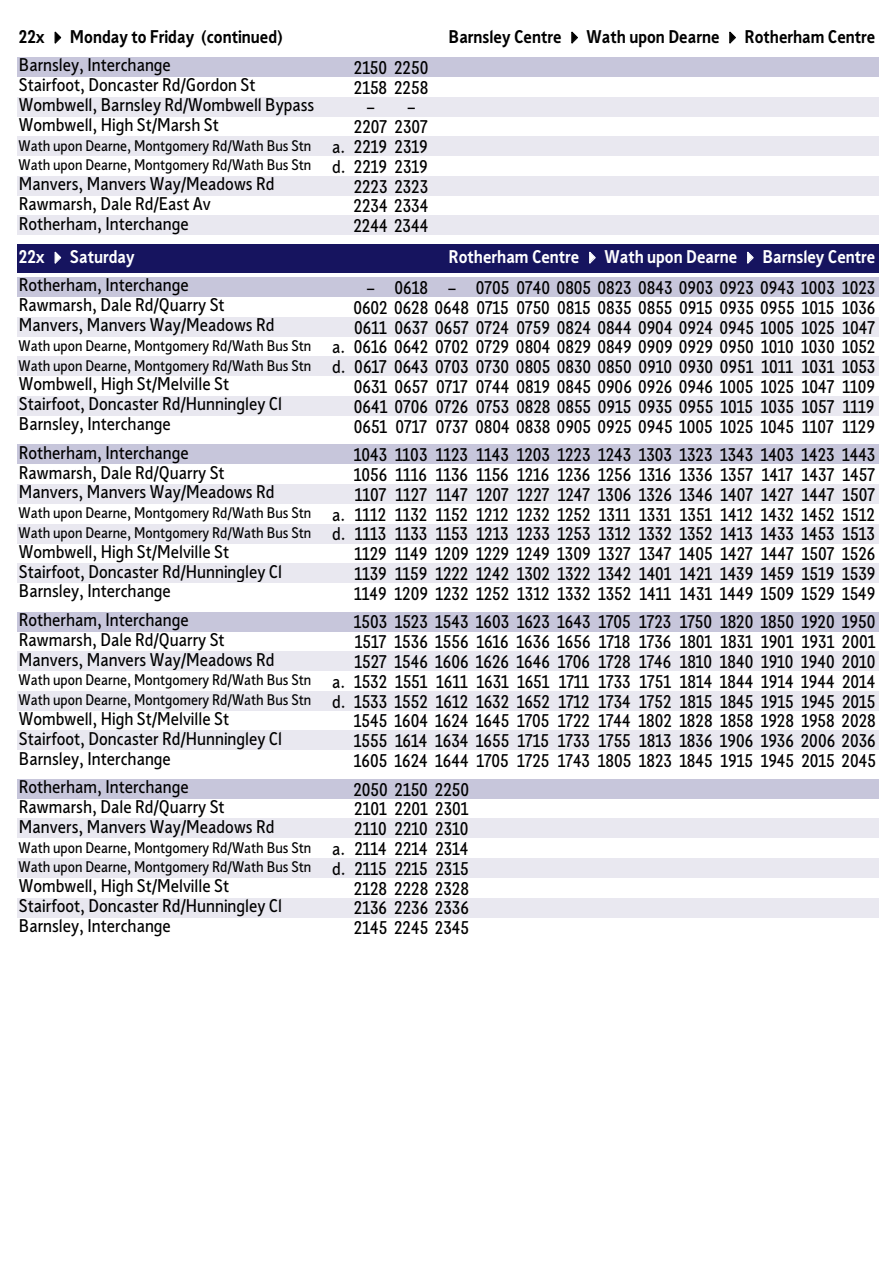
<style>
.page{position:relative;width:893px;height:1263px;background:#fff}
.page>*{position:absolute;margin:0;border:0;box-sizing:border-box;transform-origin:0 0}
.t1{font:18px/19.8px "Sheffield Sans 2";color:#000;text-align:justify}
.t2{font:700 18px/28.2px "Sheffield Sans 2";color:#000}
.t3{font:700 18px "Sheffield Sans 2";color:#fff}
.t4{font:15px/19.8px "Sheffield Sans 2";color:#000}
.s1{font-weight:400}
.s2{font-size:18px}
.s3{font-weight:700;color:#fff}
.s4{color:#fff}
.s5{font-size:15px}
</style>
<div class="page">
<div style="left:17px;top:57px;width:861px;height:20px;background:#c7c6db"></div>
<div style="left:17px;top:97px;width:861px;height:20px;background:#e9e8f0"></div>
<div style="left:17px;top:136px;width:861px;height:20px;background:#e9e8f0"></div>
<div style="left:17px;top:176px;width:861px;height:20px;background:#e9e8f0"></div>
<div style="left:17px;top:215px;width:861px;height:20px;background:#e9e8f0"></div>
<div style="left:17px;top:244px;width:861px;height:29px;background:#16145f"></div>
<div style="left:17px;top:277px;width:861px;height:20px;background:#c7c6db"></div>
<div style="left:17px;top:317px;width:861px;height:20px;background:#e9e8f0"></div>
<div style="left:17px;top:356px;width:861px;height:20px;background:#e9e8f0"></div>
<div style="left:17px;top:396px;width:861px;height:20px;background:#e9e8f0"></div>
<div style="left:17px;top:444px;width:861px;height:20px;background:#c7c6db"></div>
<div style="left:17px;top:484px;width:861px;height:20px;background:#e9e8f0"></div>
<div style="left:17px;top:524px;width:861px;height:19px;background:#e9e8f0"></div>
<div style="left:17px;top:563px;width:861px;height:20px;background:#e9e8f0"></div>
<div style="left:17px;top:612px;width:861px;height:19px;background:#c7c6db"></div>
<div style="left:17px;top:651px;width:861px;height:20px;background:#e9e8f0"></div>
<div style="left:17px;top:691px;width:861px;height:20px;background:#e9e8f0"></div>
<div style="left:17px;top:730px;width:861px;height:20px;background:#e9e8f0"></div>
<div style="left:17px;top:779px;width:861px;height:20px;background:#c7c6db"></div>
<div style="left:17px;top:818px;width:861px;height:20px;background:#e9e8f0"></div>
<div style="left:17px;top:858px;width:861px;height:20px;background:#e9e8f0"></div>
<div style="left:17px;top:898px;width:861px;height:19px;background:#e9e8f0"></div>
<p class="t2" style="left:19px;top:22px;width:266px">22x ✔ Monday to Friday (continued)<br><span class="s1">Barnsley, Interchange</span></p>
<p class="t1" style="left:354px;top:57px;width:76px">2150 2250</p>
<p class="t2" style="left:449px;top:22px;width:428px">Barnsley Centre ✔ Wath upon Dearne ✔ Rotherham Centre</p>
<p class="t1" style="left:19px;top:75px;width:238px">Stairfoot, Doncaster Rd/Gordon St</p>
<p class="t1" style="left:354px;top:77px;width:76px">2158 2258</p>
<p class="t1" style="left:19px;top:94px;width:297px">Wombwell, Barnsley Rd/Wombwell Bypass</p>
<p class="t1" style="left:367px;top:97px;width:49px">– –</p>
<p class="t1" style="left:19px;top:114px;width:201px">Wombwell, High St/Marsh St</p>
<p class="t1" style="left:354px;top:117px;width:75px">2207 2307</p>
<p class="t4" style="left:19px;top:135px;width:411px">Wath upon Dearne, Montgomery Rd/Wath Bus Stn <span class="s2">a. 2219 2319<br></span>Wath upon Dearne, Montgomery Rd/Wath Bus Stn <span class="s2">d. 2219 2319</span></p>
<p class="t1" style="left:19px;top:174px;width:257px">Manvers, Manvers Way/Meadows Rd</p>
<p class="t1" style="left:354px;top:176px;width:76px">2223 2323</p>
<p class="t1" style="left:19px;top:193px;width:193px">Rawmarsh, Dale Rd/East Av</p>
<p class="t1" style="left:354px;top:196px;width:76px">2234 2334</p>
<p class="t1" style="left:19px;top:213px;width:171px">Rotherham, Interchange</p>
<p class="t1" style="left:353px;top:216px;width:76px">2244 2344</p>
<p class="t1" style="left:19px;top:242px;width:171px;line-height:28.2px"><span class="s3">22x</span> <span class="s4">✔</span> <span class="s3">Saturday<br></span>Rotherham, Interchange</p>
<p class="t3" style="left:449px;top:245px;width:428px">Rotherham Centre ✔ Wath upon Dearne ✔ Barnsley Centre</p>
<p class="t1" style="left:367px;top:277px;width:510px">– 0618 – 0705 0740 0805 0823 0843 0903 0923 0943 1003 1023</p>
<p class="t1" style="left:19px;top:295px;width:207px">Rawmarsh, Dale Rd/Quarry St</p>
<p class="t1" style="left:353px;top:297px;width:524px">0602 0628 0648 0715 0750 0815 0835 0855 0915 0935 0955 1015 1036</p>
<p class="t1" style="left:19px;top:314px;width:257px">Manvers, Manvers Way/Meadows Rd</p>
<p class="t1" style="left:19px;top:317px;width:858px;text-indent:336px">0611 0637 0657 0724 0759 0824 0844 0904 0924 0945 1005 1025 1047<br><span class="s5">Wath upon Dearne, Montgomery Rd/Wath Bus Stn</span> a. 0616 0642 0702 0729 0804 0829 0849 0909 0929 0950 1010 1030 1052<br><span class="s5">Wath upon Dearne, Montgomery Rd/Wath Bus Stn</span> d. 0617 0643 0703 0730 0805 0830 0850 0910 0930 0951 1011 1031 1053</p>
<p class="t1" style="left:19px;top:374px;width:212px">Wombwell, High St/Melville St</p>
<p class="t1" style="left:354px;top:376px;width:523px">0631 0657 0717 0744 0819 0845 0906 0926 0946 1005 1025 1047 1109</p>
<p class="t1" style="left:19px;top:394px;width:265px">Stairfoot, Doncaster Rd/Hunningley Cl</p>
<p class="t1" style="left:354px;top:396px;width:522px">0641 0706 0726 0753 0828 0855 0915 0935 0955 1015 1035 1057 1119</p>
<p class="t1" style="left:19px;top:413px;width:153px">Barnsley, Interchange</p>
<p class="t1" style="left:354px;top:416px;width:523px">0651 0717 0737 0804 0838 0905 0925 0945 1005 1025 1045 1107 1129</p>
<p class="t1" style="left:19px;top:442px;width:171px">Rotherham, Interchange</p>
<p class="t1" style="left:354px;top:444px;width:523px">1043 1103 1123 1143 1203 1223 1243 1303 1323 1343 1403 1423 1443</p>
<p class="t1" style="left:19px;top:462px;width:207px">Rawmarsh, Dale Rd/Quarry St</p>
<p class="t1" style="left:354px;top:464px;width:523px">1056 1116 1136 1156 1216 1236 1256 1316 1336 1357 1417 1437 1457</p>
<p class="t1" style="left:19px;top:482px;width:257px">Manvers, Manvers Way/Meadows Rd</p>
<p class="t1" style="left:19px;top:484px;width:858px;text-indent:336px">1107 1127 1147 1207 1227 1247 1306 1326 1346 1407 1427 1447 1507<br><span class="s5">Wath upon Dearne, Montgomery Rd/Wath Bus Stn</span> a. 1112 1132 1152 1212 1232 1252 1311 1331 1351 1412 1432 1452 1512<br><span class="s5">Wath upon Dearne, Montgomery Rd/Wath Bus Stn</span> d. 1113 1133 1153 1213 1233 1253 1312 1332 1352 1413 1433 1453 1513</p>
<p class="t1" style="left:19px;top:541px;width:212px">Wombwell, High St/Melville St</p>
<p class="t1" style="left:354px;top:543px;width:522px">1129 1149 1209 1229 1249 1309 1327 1347 1405 1427 1447 1507 1526</p>
<p class="t1" style="left:19px;top:561px;width:265px">Stairfoot, Doncaster Rd/Hunningley Cl</p>
<p class="t1" style="left:354px;top:563px;width:523px">1139 1159 1222 1242 1302 1322 1342 1401 1421 1439 1459 1519 1539</p>
<p class="t1" style="left:19px;top:581px;width:153px">Barnsley, Interchange</p>
<p class="t1" style="left:354px;top:583px;width:523px">1149 1209 1232 1252 1312 1332 1352 1411 1431 1449 1509 1529 1549</p>
<p class="t1" style="left:19px;top:609px;width:171px">Rotherham, Interchange</p>
<p class="t1" style="left:354px;top:612px;width:523px">1503 1523 1543 1603 1623 1643 1705 1723 1750 1820 1850 1920 1950</p>
<p class="t1" style="left:19px;top:629px;width:207px">Rawmarsh, Dale Rd/Quarry St</p>
<p class="t1" style="left:355px;top:631px;width:522px">1517 1536 1556 1616 1636 1656 1718 1736 1801 1831 1901 1931 2001</p>
<p class="t1" style="left:19px;top:649px;width:257px">Manvers, Manvers Way/Meadows Rd</p>
<p class="t1" style="left:19px;top:651px;width:858px;text-indent:336px">1527 1546 1606 1626 1646 1706 1728 1746 1810 1840 1910 1940 2010<br><span class="s5">Wath upon Dearne, Montgomery Rd/Wath Bus Stn</span> a. 1532 1551 1611 1631 1651 1711 1733 1751 1814 1844 1914 1944 2014<br><span class="s5">Wath upon Dearne, Montgomery Rd/Wath Bus Stn</span> d. 1533 1552 1612 1632 1652 1712 1734 1752 1815 1845 1915 1945 2015</p>
<p class="t1" style="left:19px;top:708px;width:212px">Wombwell, High St/Melville St</p>
<p class="t1" style="left:354px;top:711px;width:523px">1545 1604 1624 1645 1705 1722 1744 1802 1828 1858 1928 1958 2028</p>
<p class="t1" style="left:19px;top:728px;width:265px">Stairfoot, Doncaster Rd/Hunningley Cl</p>
<p class="t1" style="left:354px;top:730px;width:523px">1555 1614 1634 1655 1715 1733 1755 1813 1836 1906 1936 2006 2036</p>
<p class="t1" style="left:19px;top:748px;width:153px">Barnsley, Interchange</p>
<p class="t1" style="left:354px;top:750px;width:524px">1605 1624 1644 1705 1725 1743 1805 1823 1845 1915 1945 2015 2045</p>
<p class="t1" style="left:19px;top:776px;width:171px">Rotherham, Interchange</p>
<p class="t1" style="left:353px;top:779px;width:117px">2050 2150 2250</p>
<p class="t1" style="left:19px;top:796px;width:207px">Rawmarsh, Dale Rd/Quarry St</p>
<p class="t1" style="left:354px;top:799px;width:116px">2101 2201 2301</p>
<p class="t1" style="left:19px;top:816px;width:257px">Manvers, Manvers Way/Meadows Rd</p>
<p class="t1" style="left:354px;top:819px;width:116px">2110 2210 2310</p>
<p class="t4" style="left:19px;top:837px;width:451px">Wath upon Dearne, Montgomery Rd/Wath Bus Stn <span class="s2">a. 2114 2214 2314<br></span>Wath upon Dearne, Montgomery Rd/Wath Bus Stn <span class="s2">d. 2115 2215 2315</span></p>
<p class="t1" style="left:19px;top:875px;width:212px">Wombwell, High St/Melville St</p>
<p class="t1" style="left:354px;top:878px;width:117px">2128 2228 2328</p>
<p class="t1" style="left:19px;top:895px;width:265px">Stairfoot, Doncaster Rd/Hunningley Cl</p>
<p class="t1" style="left:354px;top:898px;width:117px">2136 2236 2336</p>
<p class="t1" style="left:19px;top:915px;width:153px">Barnsley, Interchange</p>
<p class="t1" style="left:354px;top:918px;width:117px">2145 2245 2345</p>
</div>
